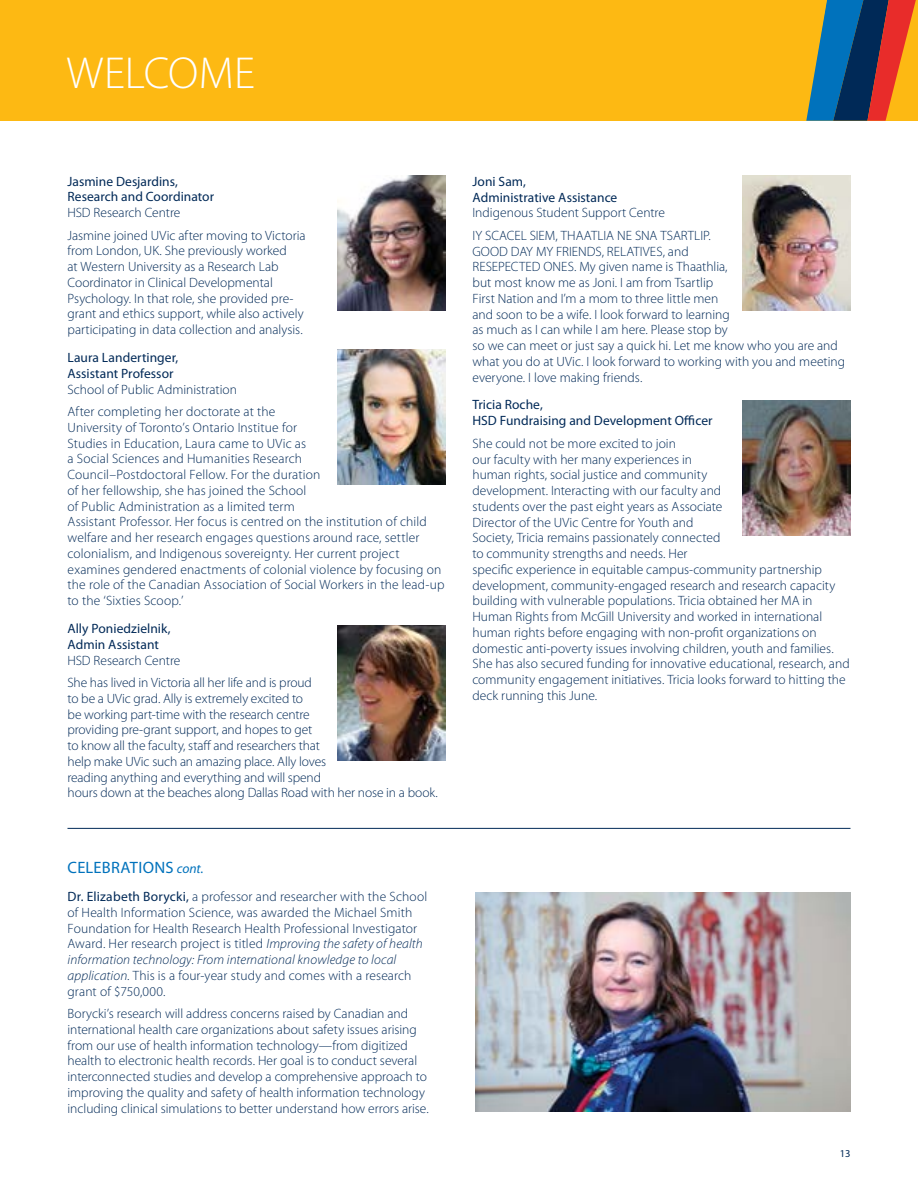
<style>
.page{position:relative;width:918px;height:1188px;background:#fff}
.page>*{position:absolute;margin:0;border:0;box-sizing:border-box;transform-origin:0 0}
.t1{font:300 45px "Myriad Pro";color:#fff}
.t2{font:16.5px "Myriad Pro";letter-spacing:.01em;color:#0072bc}
.t3{font:300 13.5px/15.8px "Myriad Pro";color:#002957}
.t4{font:13.5px/15.8px "Myriad Pro";color:#002957}
.t5{font:10.5px "Myriad Pro";color:#002957}
.s1{font-style:italic;font-size:13.5px}
.s2{font-weight:400}
.s3{font-style:italic}
</style>
<div class="page">
<div style="left:0;top:0;width:918px;height:121px;background:#fdb913"></div>
<svg style="left:806px;top:0;width:110px;height:121px"></svg>
<img style="left:742px;top:176px;width:108px;height:134px">
<img style="left:338px;top:176px;width:108px;height:134px">
<img style="left:338px;top:350px;width:108px;height:134px">
<img style="left:338px;top:626px;width:108px;height:134px">
<img style="left:742px;top:400px;width:108px;height:136px">
<hr style="left:68px;top:828px;width:782px;height:1px;background:#002957">
<img style="left:475px;top:892px;width:375px;height:220px">
<h1 class="t1" style="left:66px;top:46px;width:190px">WELCOME</h1>
<p class="t4" style="left:68px;top:173px;width:148px">Jasmine Desjardins,<br>Research and Coordinator</p>
<p class="t3" style="left:68px;top:201px;width:240px;line-height:22.5px">HSD Research Centre<br>Jasmine joined UVic after moving to Victoria</p>
<p class="t3" style="left:68px;top:243px;width:238px">from London, UK. She previously worked<br>at Western University as a Research Lab Coordinator in Clinical Developmental Psychology. In that role, she provided pre&shy;grant and ethics support, while also actively participating in data collection and analysis.</p>
<p class="t4" style="left:68px;top:349px;width:112px">Laura Landertinger,<br>Assistant Professor</p>
<p class="t3" style="left:68px;top:378px;width:209px;line-height:22.5px">School of Public Administration<br>After completing her doctorate at the</p>
<p class="t3" style="left:68px;top:419px;width:379px">University of Toronto’s Ontario Institue for<br>Studies in Education, Laura came to UVic as<br>a Social Sciences and Humanities Research<br>Council–Postdoctoral Fellow. For the duration<br>of her fellowship, she has joined the School<br>of Public Administration as a limited term<br>Assistant Professor. Her focus is centred on the institution of child welfare and her research engages questions around race, settler colonialism, and Indigenous sovereignty. Her current project examines gendered enactments of colonial violence by focusing on the role of the Canadian Association of Social Workers in the lead-up to the ‘Sixties Scoop.’</p>
<p class="t4" style="left:68px;top:620px;width:105px">Ally Poniedzielnik,<br>Admin Assistant</p>
<p class="t3" style="left:68px;top:649px;width:246px;line-height:22.5px">HSD Research Centre<br>She has lived in Victoria all her life and is proud</p>
<p class="t3" style="left:68px;top:690px;width:372px">to be a UVic grad. Ally is extremely excited to<br>be working part-time with the research centre<br>providing pre-grant support, and hopes to get<br>to know all the faculty, staff and researchers that<br>help make UVic such an amazing place. Ally loves<br>reading anything and everything and will spend<br>hours down at the beaches along Dallas Road with her nose in a book.</p>
<p class="t2" style="left:68px;top:858px;width:137px">CELEBRATIONS <span class="s1">cont.</span></p>
<p class="t3" style="left:68px;top:889px;width:361px"><span class="s2">Dr. Elizabeth Borycki,</span> a professor and researcher with the School of Health Information Science, was awarded the Michael Smith Foundation for Health Research Health Professional Investigator Award. Her research project is titled <span class="s3">Improving the safety of health information technology: From international knowledge to local application</span>. This is a four-year study and comes with a research grant of $750,000.</p>
<p class="t3" style="left:68px;top:1006px;width:363px">Borycki’s research will address concerns raised by Canadian and international health care organizations about safety issues arising from our use of health information technology—from digitized health to electronic health records. Her goal is to conduct several interconnected studies and develop a comprehensive approach to improving the quality and safety of health information technology including clinical simulations to better understand how errors arise.</p>
<p class="t4" style="left:472px;top:173px;width:146px">Joni Sam,<br>Administrative Assistance</p>
<p class="t3" style="left:473px;top:201px;width:240px;line-height:22.5px">Indigenous Student Support Centre<br>IY SCACEL SIEM, THAATLIA NE SNA TSARTLIP.</p>
<p class="t3" style="left:473px;top:243px;width:374px">GOOD DAY MY FRIENDS, RELATIVES, and<br>RESEPECTED ONES. My given name is Thaathlia,<br>but most know me as Joni. I am from Tsartlip<br>First Nation and I’m a mom to three little men<br>and soon to be a wife. I look forward to learning<br>as much as I can while I am here. Please stop by<br>so we can meet or just say a quick hi. Let me know who you are and what you do at UVic. I look forward to working with you and meeting everyone. I love making friends.</p>
<p class="t4" style="left:473px;top:397px;width:242px">Tricia Roche,<br>HSD Fundraising and Development Officer</p>
<p class="t3" style="left:473px;top:435px;width:379px">She could not be more excited to join<br>our faculty with her many experiences in<br>human rights, social justice and community<br>development. Interacting with our faculty and<br>students over the past eight years as Associate<br>Director of the UVic Centre for Youth and<br>Society, Tricia remains passionately connected<br>to community strengths and needs. Her<br>specific experience in equitable campus-community partnership development, community-engaged research and research capacity building with vulnerable populations. Tricia obtained her MA in Human Rights from McGill University and worked in international human rights before engaging with non-profit organizations on domestic anti-poverty issues involving children, youth and families.<br>She has also secured funding for innovative educational, research, and community engagement initiatives. Tricia looks forward to hitting the deck running this June.</p>
<p class="t5" style="left:840px;top:1147px;width:12px">13</p>
</div>
